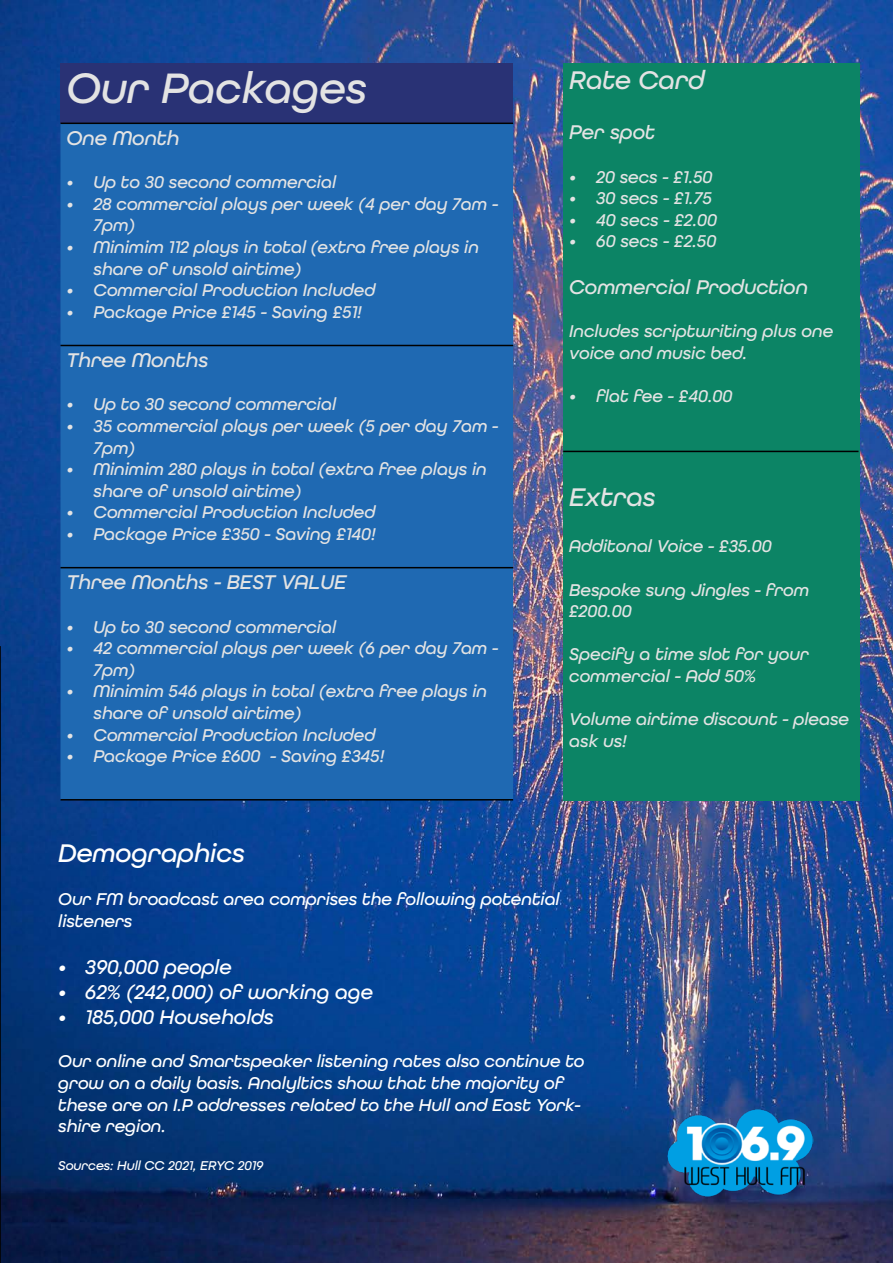
<style>
.page{position:relative;width:893px;height:1263px;background:#fff}
.page>*{position:absolute;margin:0;border:0;box-sizing:border-box;transform-origin:0 0}
.t1{font:italic 500 45px "All Round Gothic";color:#e3e3e3}
.t2{font:italic 500 27px "All Round Gothic";color:#e3e3e3}
.t3{font:italic 500 27px "All Round Gothic";color:#fff}
.t4{font:italic 500 21px "All Round Gothic";color:#e3e3e3}
.t5{font:italic 500 21px "All Round Gothic";color:#fff}
.t6{font:italic 500 18px/21.6px "All Round Gothic";color:#e3e3e3}
.t7{font:italic 500 18px/21.6px "All Round Gothic";color:#fff}
.t8{font:italic 500 13.5px "All Round Gothic";color:#fff}
</style>
<div class="page">
<img style="left:1px;top:0;width:892px;height:1263px">
<svg style="left:0;top:646px;width:1px;height:617px"></svg>
<div style="left:60px;top:63px;width:453px;height:60px;background:#293275"></div>
<div style="left:60px;top:124px;width:453px;height:675px;background:#1f69b2"></div>
<hr style="left:60px;top:123px;width:453px;height:1px;background:#000">
<hr style="left:60px;top:345px;width:453px;height:1px;background:#000">
<hr style="left:60px;top:567px;width:453px;height:1px;background:#000">
<hr style="left:60px;top:799px;width:453px;height:1px;background:#000">
<div style="left:563px;top:63px;width:297px;height:737px;background:#0c8465"></div>
<hr style="left:563px;top:451px;width:295px;height:1px;background:#000">
<img style="left:667px;top:1103px;width:147px;height:99px">
<h1 class="t1" style="left:66px;top:62px;width:302px">Our Packages</h1>
<p class="t4" style="left:66px;top:126px;width:115px">One Month</p>
<p class="t6" style="left:66px;top:171px;width:271px">• Up to 30 second commercial</p>
<p class="t6" style="left:93px;top:193px;width:406px;text-indent:-27px">• 28 commercial plays per week (4 per day 7am -<br>7pm)</p>
<p class="t6" style="left:93px;top:236px;width:387px;text-indent:-27px">• Minimim 112 plays in total (extra free plays in share of unsold airtime)</p>
<p class="t6" style="left:66px;top:279px;width:310px">• Commercial Production Included</p>
<p class="t6" style="left:66px;top:301px;width:297px">• Package Price £145 - Saving £51!</p>
<p class="t4" style="left:66px;top:348px;width:143px">Three Months</p>
<p class="t6" style="left:66px;top:393px;width:271px">• Up to 30 second commercial</p>
<p class="t6" style="left:93px;top:415px;width:406px;text-indent:-27px">• 35 commercial plays per week (5 per day 7am -<br>7pm)</p>
<p class="t6" style="left:93px;top:458px;width:395px;text-indent:-27px">• Minimim 280 plays in total (extra free plays in share of unsold airtime)</p>
<p class="t6" style="left:66px;top:501px;width:310px">• Commercial Production Included</p>
<p class="t6" style="left:66px;top:523px;width:311px">• Package Price £350 - Saving £140!</p>
<p class="t4" style="left:66px;top:570px;width:282px">Three Months - BEST VALUE</p>
<p class="t6" style="left:66px;top:616px;width:271px">• Up to 30 second commercial</p>
<p class="t6" style="left:93px;top:637px;width:406px;text-indent:-27px">• 42 commercial plays per week (6 per day 7am -<br>7pm)</p>
<p class="t6" style="left:93px;top:680px;width:395px;text-indent:-27px">• Minimim 546 plays in total (extra free plays in share of unsold airtime)</p>
<p class="t6" style="left:66px;top:724px;width:310px">• Commercial Production Included</p>
<p class="t6" style="left:66px;top:745px;width:319px">• Package Price £600 - Saving £345!</p>
<h2 class="t2" style="left:569px;top:64px;width:137px">Rate Card</h2>
<p class="t4" style="left:569px;top:120px;width:87px">Per spot</p>
<p class="t6" style="left:569px;top:166px;width:145px">• 20 secs - £1.50</p>
<p class="t6" style="left:569px;top:187px;width:144px">• 30 secs - £1.75</p>
<p class="t6" style="left:569px;top:209px;width:149px">• 40 secs - £2.00</p>
<p class="t6" style="left:569px;top:230px;width:149px">• 60 secs - £2.50</p>
<p class="t4" style="left:569px;top:275px;width:240px">Commercial Production</p>
<p class="t6" style="left:569px;top:320px;width:266px">Includes scriptwriting plus one voice and music bed.</p>
<p class="t6" style="left:569px;top:385px;width:165px">• flat fee - £40.00</p>
<h2 class="t2" style="left:569px;top:481px;width:88px">Extras</h2>
<p class="t6" style="left:569px;top:535px;width:204px">Additonal Voice - £35.00</p>
<p class="t6" style="left:569px;top:579px;width:241px">Bespoke sung Jingles - from £200.00</p>
<p class="t6" style="left:569px;top:643px;width:241px">Specify a time slot for your commercial - Add 50%</p>
<p class="t6" style="left:569px;top:708px;width:281px">Volume airtime discount - please ask us!</p>
<h2 class="t3" style="left:58px;top:837px;width:188px">Demographics</h2>
<p class="t7" style="left:58px;top:888px;width:503px">Our FM broadcast area comprises the following potential listeners</p>
<p class="t5" style="left:58px;top:954px;width:175px">• 390,000 people</p>
<p class="t5" style="left:58px;top:979px;width:316px">• 62% (242,000) of working age</p>
<p class="t5" style="left:58px;top:1005px;width:217px">• 185,000 Households</p>
<p class="t7" style="left:58px;top:1050px;width:528px">Our online and Smartspeaker listening rates also continue to grow on a daily basis. Analyltics show that the majority of these are on I.P addresses related to the Hull and East York&shy;shire region.</p>
<p class="t8" style="left:58px;top:1157px;width:207px">Sources: Hull CC 2021, ERYC 2019</p>
</div>
